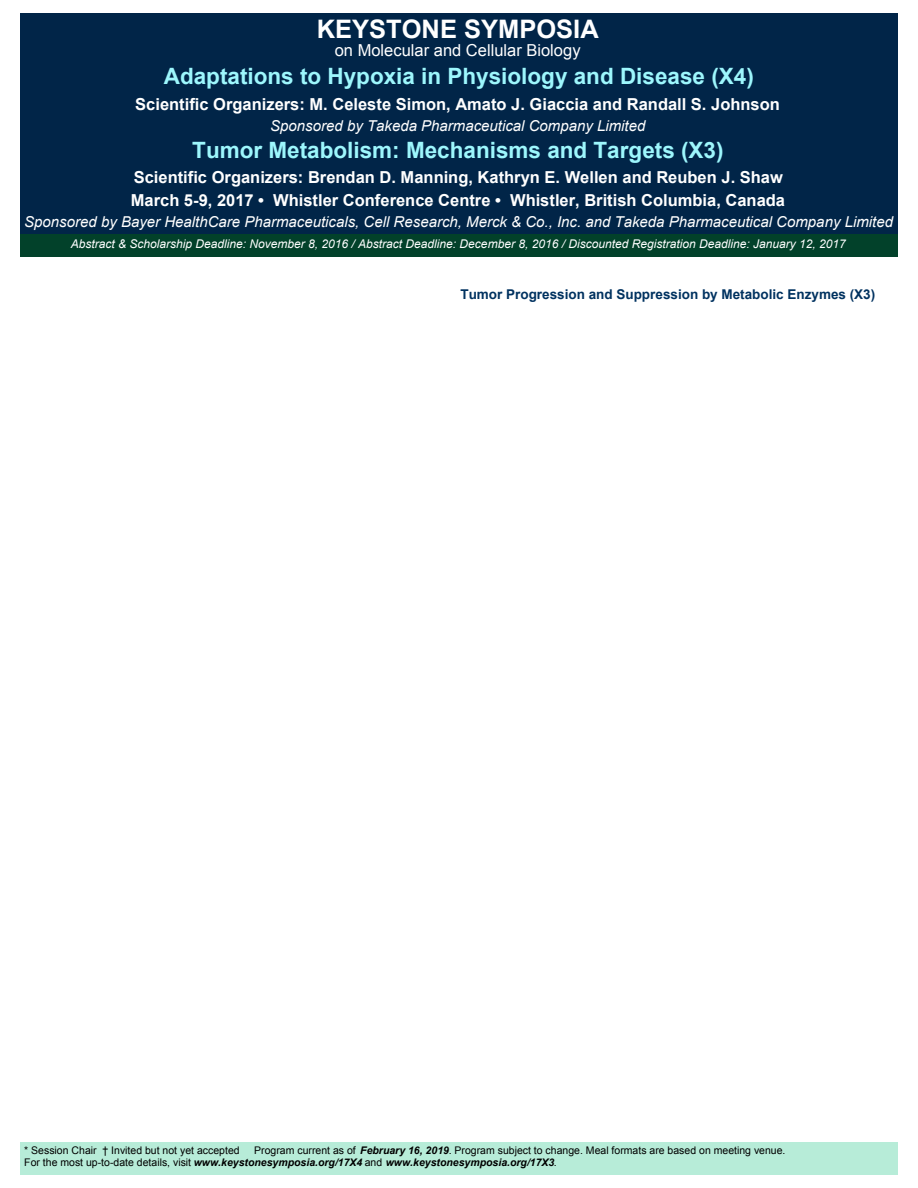
<style>
.page{position:relative;width:918px;height:1188px;background:#fff}
.page>*{position:absolute;margin:0;border:0;box-sizing:border-box;transform-origin:0 0}
.t1{font:700 25.5px "Arial";color:#fff}
.t2{font:700 22.5px "Arial";color:#9df7fd}
.t3{font:700 16.5px/22.5px "Arial";color:#fff}
.t4{font:16.5px "Arial";color:#fff}
.t5{font:italic 15px "Arial";color:#fff}
.t6{font:700 13.5px "Arial";color:#003260}
.t7{font:italic 12px "Arial";color:#fff}
.t8{font:10.5px/12px "Arial";color:#000}
.s1{font-weight:700;font-style:italic}
</style>
<div class="page">
<div style="left:20px;top:1142px;width:877px;height:33px;background:#b7ecd8"></div>
<div style="left:20px;top:14px;width:877px;height:220px;background:#012548"></div>
<div style="left:20px;top:234px;width:877px;height:22px;background:#02412a"></div>
<h1 class="t1" style="left:317px;top:19px;width:283px">KEYSTONE SYMPOSIA</h1>
<h3 class="t4" style="left:335px;top:43px;width:247px">on Molecular and Cellular Biology</h3>
<h2 class="t2" style="left:164px;top:68px;width:592px">Adaptations to Hypoxia in Physiology and Disease (X4)</h2>
<h3 class="t3" style="left:135px;top:94px;width:646px">Scientific Organizers: M. Celeste Simon, Amato J. Giaccia and Randall S. Johnson</h3>
<h3 class="t5" style="left:270px;top:120px;width:377px">Sponsored by Takeda Pharmaceutical Company Limited</h3>
<h2 class="t2" style="left:192px;top:141px;width:533px">Tumor Metabolism: Mechanisms and Targets (X3)</h2>
<h3 class="t3" style="left:131px;top:167px;width:656px">Scientific Organizers: Brendan D. Manning, Kathryn E. Wellen and Reuben J. Shaw<br>March 5-9, 2017 • Whistler Conference Centre • Whistler, British Columbia, Canada</h3>
<h3 class="t5" style="left:24px;top:216px;width:870px">Sponsored by Bayer HealthCare Pharmaceuticals, Cell Research, Merck &amp; Co., Inc. and Takeda Pharmaceutical Company Limited</h3>
<p class="t7" style="left:71px;top:239px;width:777px">Abstract &amp; Scholarship Deadline: November 8, 2016 / Abstract Deadline: December 8, 2016 / Discounted Registration Deadline: January 12, 2017</p>
<p class="t6" style="left:460px;top:289px;width:416px">Tumor Progression and Suppression by Metabolic Enzymes (X3)</p>
<p class="t8" style="left:24px;top:1145px;width:217px">* Session Chair † Invited but not yet accepted</p>
<p class="t8" style="left:24px;top:1145px;width:763px;text-indent:230px">Program current as of <span class="s1">February 16, 2019</span>. Program subject to change. Meal formats are based on meeting venue.<br>For the most up-to-date details, visit <span class="s1">www.keystonesymposia.org/17X4</span> and <span class="s1">www.keystonesymposia.org/17X3</span>.</p>
</div>
